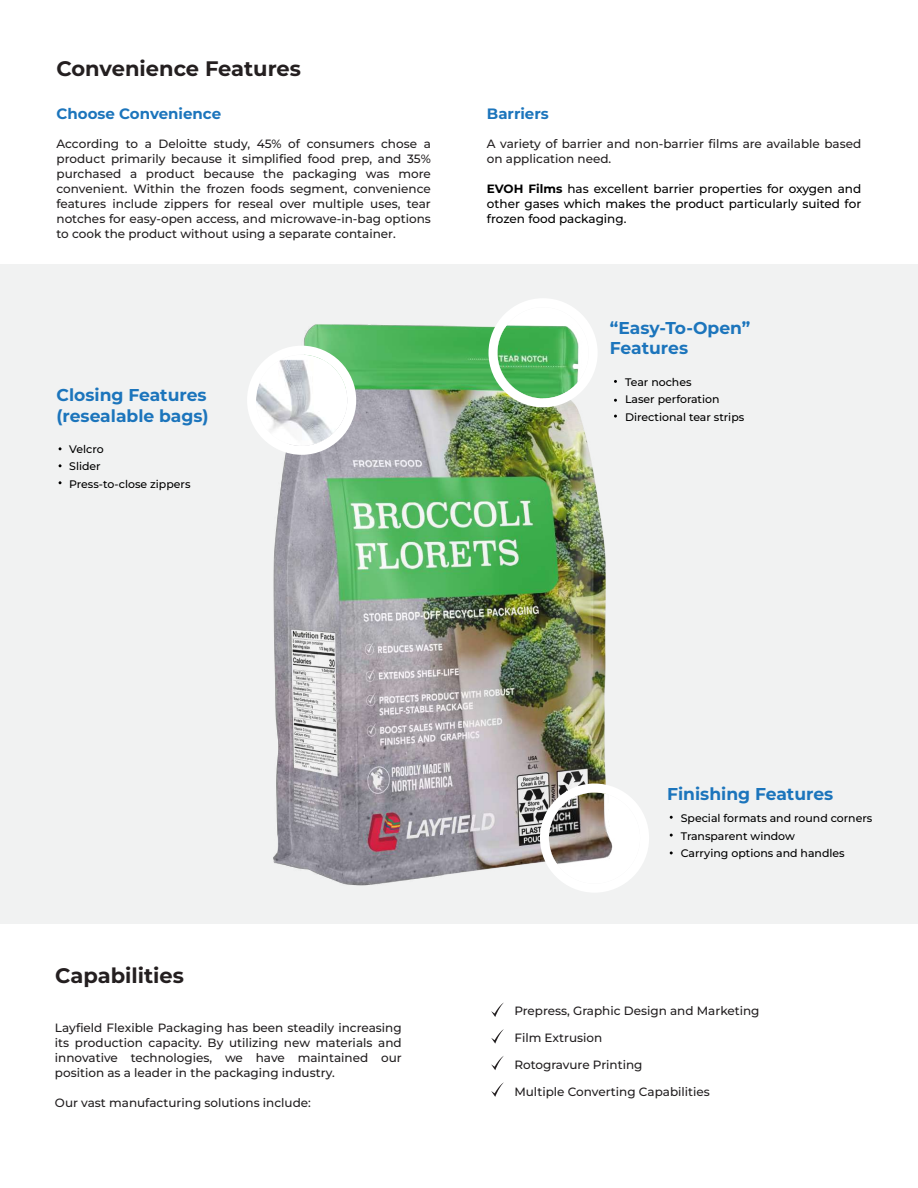
<style>
.page{position:relative;width:918px;height:1188px;background:#fff}
.page>*{position:absolute;margin:0;border:0;box-sizing:border-box;transform-origin:0 0}
.t1{font:700 21px "Montserrat";color:#241f20}
.t2{font:700 17.1px/20.5px "Montserrat";color:#1c75bc}
.t3{font:700 15px "Montserrat";color:#1c75bc}
.t4{font:500 12px/15px "Montserrat";color:#221f20;text-align:justify}
.t5{font:500 12px/15px "Montserrat";color:#000;text-align:justify}
.t6{font:500 10.95px/17.5px "Montserrat";color:#000}
.s1{font-weight:700}
</style>
<div class="page">
<div style="left:0;top:265px;width:918px;height:659px;background:#f1f2f2"></div>
<img style="left:273px;top:324px;width:399px;height:562px">
<svg style="left:491px;top:1003px;width:13px;height:14px"></svg>
<svg style="left:491px;top:1029px;width:13px;height:15px"></svg>
<svg style="left:491px;top:1056px;width:13px;height:14px"></svg>
<svg style="left:491px;top:1082px;width:13px;height:15px"></svg>
<svg style="left:488px;top:299px;width:110px;height:108px"></svg>
<svg style="left:247px;top:346px;width:109px;height:109px"></svg>
<svg style="left:540px;top:784px;width:109px;height:108px"></svg>
<h1 class="t1" style="left:56px;top:54px;width:246px">Convenience Features</h1>
<p class="t3" style="left:57px;top:104px;width:166px">Choose Convenience</p>
<p class="t4" style="left:57px;top:135px;width:376px">According to a Deloitte study, 45% of consumers chose a product primarily because it simplified food prep, and 35% purchased a product because the packaging was more convenient. Within the frozen foods segment, convenience features include zippers for reseal over multiple uses, tear notches for easy-open access, and microwave-in-bag options to cook the product without using a separate container.</p>
<h2 class="t2" style="left:56px;top:385px;width:154px">Closing Features (resealable bags)</h2>
<p class="t6" style="left:69px;top:440px;width:123px">Velcro<br>Slider<br>Press-to-close zippers</p>
<p class="t3" style="left:487px;top:104px;width:63px">Barriers</p>
<p class="t4" style="left:487px;top:135px;width:376px">A variety of barrier and non-barrier films are available based on application need.</p>
<p class="t5" style="left:487px;top:180px;width:376px"><span class="s1">EVOH Films</span> has excellent barrier properties for oxygen and other gases which makes the product particularly suited for frozen food packaging.</p>
<h2 class="t2" style="left:610px;top:317px;width:142px">“Easy-To-Open”<br>Features</h2>
<p class="t6" style="left:625px;top:373px;width:121px">Tear noches<br>Laser perforation<br>Directional tear strips</p>
<h1 class="t1" style="left:55px;top:962px;width:130px">Capabilities</h1>
<p class="t4" style="left:55px;top:1020px;width:348px">Layfield Flexible Packaging has been steadily increasing its production capacity. By utilizing new materials and innovative technologies, we have maintained our position as a leader in the packaging industry.</p>
<p class="t4" style="left:55px;top:1095px;width:258px">Our vast manufacturing solutions include:</p>
<h2 class="t2" style="left:667px;top:783px;width:168px">Finishing Features</h2>
<p class="t6" style="left:681px;top:810px;width:193px">Special formats and round corners<br>Transparent window<br>Carrying options and handles</p>
<p class="t4" style="left:514px;top:1003px;width:247px">Prepress, Graphic Design and Marketing</p>
<p class="t4" style="left:514px;top:1030px;width:89px">Film Extrusion</p>
<p class="t4" style="left:514px;top:1057px;width:130px">Rotogravure Printing</p>
<p class="t4" style="left:514px;top:1084px;width:197px">Multiple Converting Capabilities</p>
</div>
